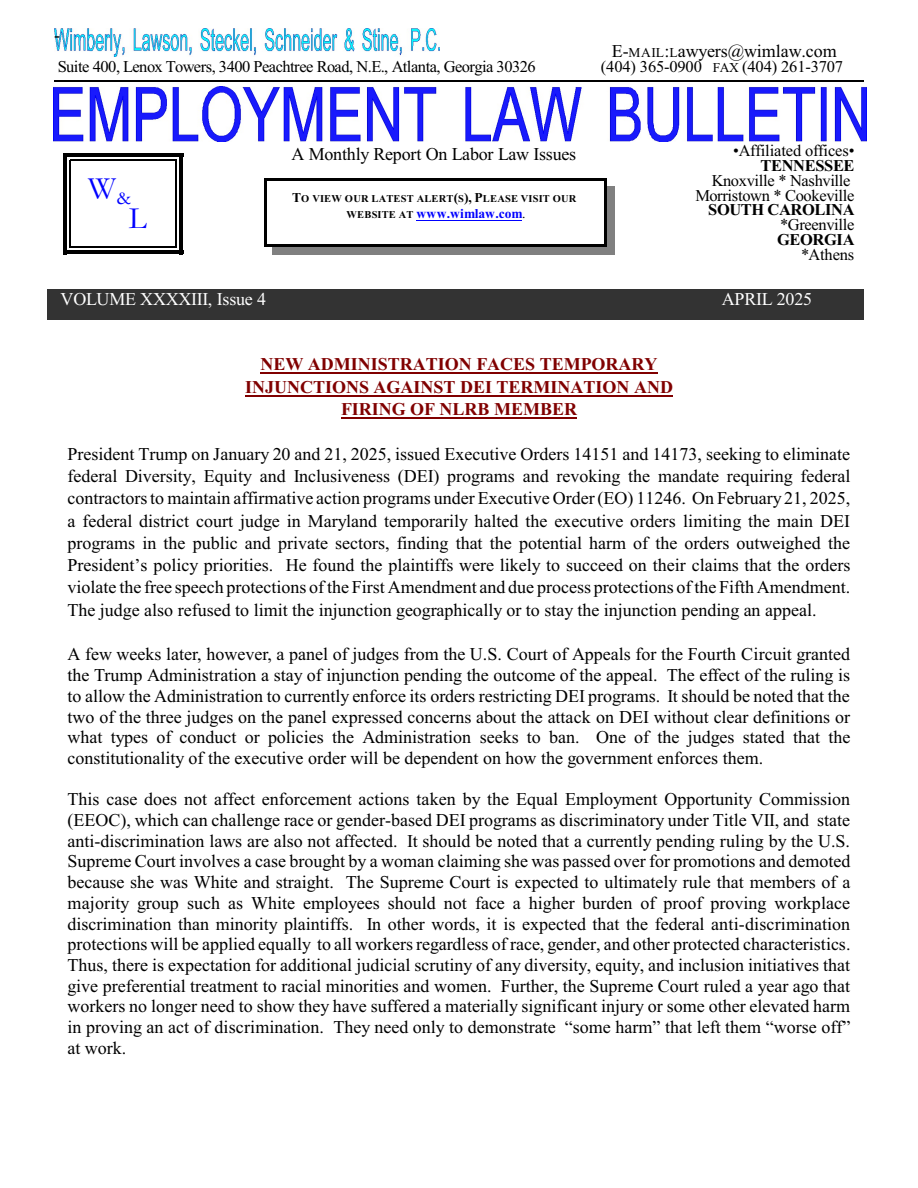
<style>
.page{position:relative;width:918px;height:1188px;background:#fff}
.page>*{position:absolute;margin:0;border:0;box-sizing:border-box;transform-origin:0 0}
.t1{font:31.5px/29.7px "Garamond";color:#00f}
.t2{font:18px/20.7px "Times New Roman";color:#000;text-align:justify}
.t3{font:700 18px/22.4px "Times New Roman";color:#800000;text-align:center}
.t4{font:18px "Times New Roman";letter-spacing:-.01em;color:#fff}
.t5{font:16.5px/15px "Times New Roman";letter-spacing:-.02em;color:#000;text-align:right}
.t6{font:700 16.5px "Times New Roman";letter-spacing:-.025em;color:#000}
.t7{font:700 13.5px "Times New Roman";color:#00f}
.t8{font:700 10.5px "Times New Roman";letter-spacing:.02em;color:#000}
.s1{font-size:13.5px}
.s2{font-size:10.5px;color:#000}
.s3{font-weight:400;color:#000}
</style>
<div class="page">
<img style="left:55px;top:28px;width:385px;height:28px">
<hr style="left:70px;top:160px;width:1px;height:88px;background:#000">
<hr style="left:175px;top:160px;width:2px;height:88px;background:#000">
<hr style="left:70px;top:160px;width:106px;height:1px;background:#000">
<hr style="left:70px;top:246px;width:106px;height:2px;background:#000">
<hr style="left:63px;top:153px;width:4px;height:101px;background:#000">
<hr style="left:179px;top:153px;width:4px;height:101px;background:#000">
<hr style="left:63px;top:153px;width:120px;height:4px;background:#000">
<hr style="left:63px;top:251px;width:120px;height:3px;background:#000">
<img style="left:53px;top:87px;width:813px;height:55px">
<div style="left:47px;top:289px;width:817px;height:31px;background:#333"></div>
<hr style="left:260px;top:373px;width:398px;height:1px;background:#800000">
<hr style="left:245px;top:395px;width:428px;height:1px;background:#800000">
<hr style="left:341px;top:418px;width:236px;height:1px;background:#800000">
<hr style="left:54px;top:80px;width:810px;height:2px;background:#000">
<hr style="left:417px;top:220px;width:105px;height:1px;background:#00f">
<hr style="left:265px;top:178px;width:2px;height:68px;background:#000">
<hr style="left:605px;top:178px;width:2px;height:68px;background:#000">
<hr style="left:265px;top:178px;width:342px;height:2px;background:#000">
<hr style="left:265px;top:244px;width:342px;height:3px;background:#000">
<div style="left:607px;top:186px;width:8px;height:69px;background:#808080"></div>
<div style="left:273px;top:247px;width:342px;height:8px;background:#808080"></div>
<p class="t2" style="left:54px;top:26px;width:7px">-</p>
<p class="t2" style="left:612px;top:42px;width:227px">E-<span class="s1">MAIL</span>:<span class="s1">L</span>awyers@wimlaw.com</p>
<p class="t5" style="left:58px;top:61px;width:479px">Suite 400, Lenox Towers, 3400 Peachtree Road, N.E., Atlanta, Georgia 30326</p>
<p class="t5" style="left:601px;top:61px;width:244px">(404) 365-0900 <span class="s1">FAX</span> (404) 261-3707</p>
<h1 class="t1" style="left:129px;top:177px;width:20px;text-indent:-40px">W<sub>&amp;<br></sub>L</h1>
<p class="t2" style="left:292px;top:146px;width:286px">A Monthly Report On Labor Law Issues</p>
<p class="t8" style="left:292px;top:195px;width:286px"><span class="s1">T</span>O VIEW OUR LATEST ALERT<span class="s1">(</span>S<span class="s1">), P</span>LEASE VISIT OUR</p>
<p class="t7" style="left:346px;top:209px;width:181px"><span class="s2">WEBSITE AT</span> www.wimlaw.com<span class="s3">.</span></p>
<p class="t5" style="left:733px;top:144px;width:123px">•Affiliated offices•</p>
<p class="t6" style="left:760px;top:160px;width:96px">TENNESSEE</p>
<p class="t5" style="left:695px;top:174px;width:161px">Knoxville * Nashville<br>Morristown * Cookeville</p>
<p class="t6" style="left:708px;top:204px;width:148px">SOUTH CAROLINA</p>
<p class="t5" style="left:780px;top:219px;width:76px">*Greenville</p>
<p class="t6" style="left:777px;top:234px;width:79px">GEORGIA</p>
<p class="t5" style="left:801px;top:249px;width:55px">*Athens</p>
<p class="t4" style="left:61px;top:292px;width:207px">VOLUME XXXXIII, Issue 4</p>
<p class="t4" style="left:722px;top:292px;width:92px">APRIL 2025</p>
<p class="t3" style="left:245px;top:355px;width:429px">NEW ADMINISTRATION FACES TEMPORARY<br>INJUNCTIONS AGAINST DEI TERMINATION AND<br>FIRING OF NLRB MEMBER</p>
<p class="t2" style="left:68px;top:444px;width:785px;line-height:22.4px">President Trump on January 20 and 21, 2025, issued Executive Orders 14151 and 14173, seeking to eliminate federal Diversity, Equity and Inclusiveness (DEI) programs and revoking the mandate requiring federal contractors to maintain affirmative action programs under Executive Order (EO) 11246. On February 21, 2025, a federal district court judge in Maryland temporarily halted the executive orders limiting the main DEI programs in the public and private sectors, finding that the potential harm of the orders outweighed the President’s policy priorities. He found the plaintiffs were likely to succeed on their claims that the orders violate the free speech protections of the First Amendment and due process protections of the Fifth Amendment.<br>The judge also refused to limit the injunction geographically or to stay the injunction pending an appeal.</p>
<p class="t2" style="left:68px;top:646px;width:784px">A few weeks later, however, a panel of judges from the U.S. Court of Appeals for the Fourth Circuit granted the Trump Administration a stay of injunction pending the outcome of the appeal. The effect of the ruling is to allow the Administration to currently enforce its orders restricting DEI programs. It should be noted that the two of the three judges on the panel expressed concerns about the attack on DEI without clear definitions or what types of conduct or policies the Administration seeks to ban. One of the judges stated that the constitutionality of the executive order will be dependent on how the government enforces them.</p>
<p class="t2" style="left:68px;top:791px;width:784px">This case does not affect enforcement actions taken by the Equal Employment Opportunity Commission (EEOC), which can challenge race or gender-based DEI programs as discriminatory under Title VII, and state anti-discrimination laws are also not affected. It should be noted that a currently pending ruling by the U.S.<br>Supreme Court involves a case brought by a woman claiming she was passed over for promotions and demoted because she was White and straight. The Supreme Court is expected to ultimately rule that members of a majority group such as White employees should not face a higher burden of proof proving workplace discrimination than minority plaintiffs. In other words, it is expected that the federal anti-discrimination protections will be applied equally to all workers regardless of race, gender, and other protected characteristics.<br>Thus, there is expectation for additional judicial scrutiny of any diversity, equity, and inclusion initiatives that give preferential treatment to racial minorities and women. Further, the Supreme Court ruled a year ago that workers no longer need to show they have suffered a materially significant injury or some other elevated harm in proving an act of discrimination. They need only to demonstrate “some harm” that left them “worse off” at work.</p>
</div>
